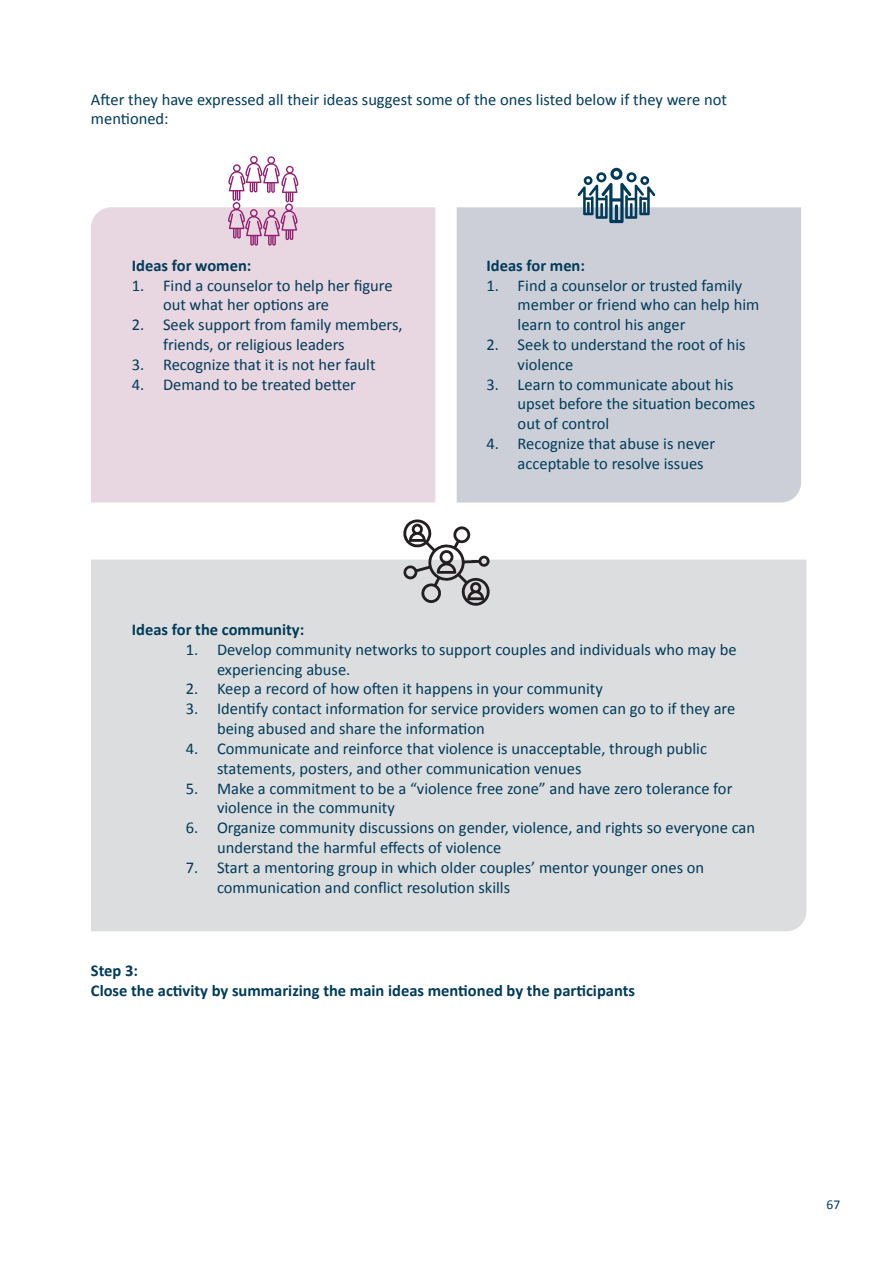
<style>
.page{position:relative;width:893px;height:1263px;background:#fff}
.page>*{position:absolute;margin:0;border:0;box-sizing:border-box;transform-origin:0 0}
.t1{font:16.5px/19.8px "Calibri";color:#013b59}
.t2{font:700 16.5px "Calibri";color:#013b59}
.t3{font:13.5px "Calibri";color:#013b59}
</style>
<div class="page">
<div style="left:91px;top:560px;width:715px;height:371px;background:#dcdddf"></div>
<div style="left:91px;top:207px;width:344px;height:295px;background:#e8d6e0"></div>
<svg style="left:227px;top:156px;width:72px;height:90px"></svg>
<div style="left:457px;top:207px;width:344px;height:295px;background:#cccfd8"></div>
<svg style="left:577px;top:168px;width:78px;height:55px"></svg>
<svg style="left:402px;top:519px;width:89px;height:88px"></svg>
<p class="t1" style="left:91px;top:88px;width:637px">After they have expressed all their ideas suggest some of the ones listed below if they were not mentioned:</p>
<p class="t2" style="left:132px;top:255px;width:121px">Ideas for women:</p>
<p class="t1" style="left:163px;top:274px;width:231px;text-indent:-31px">1. Find a counselor to help her figure out what her options are</p>
<p class="t1" style="left:163px;top:314px;width:241px;text-indent:-31px">2. Seek support from family members, friends, or religious leaders</p>
<p class="t1" style="left:132px;top:354px;width:245px">3. Recognize that it is not her fault</p>
<p class="t1" style="left:132px;top:373px;width:226px">4. Demand to be treated better</p>
<p class="t2" style="left:486px;top:255px;width:100px">Ideas for men:</p>
<p class="t1" style="left:518px;top:274px;width:243px;text-indent:-31px">1. Find a counselor or trusted family member or friend who can help him learn to control his anger</p>
<p class="t1" style="left:518px;top:334px;width:229px;text-indent:-31px">2. Seek to understand the root of his violence</p>
<p class="t1" style="left:518px;top:373px;width:239px;text-indent:-31px">3. Learn to communicate about his upset before the situation becomes out of control</p>
<p class="t1" style="left:518px;top:433px;width:199px;text-indent:-31px">4. Recognize that abuse is never acceptable to resolve issues</p>
<p class="t2" style="left:132px;top:619px;width:174px">Ideas for the community:</p>
<p class="t1" style="left:217px;top:639px;width:521px;text-indent:-31px">1. Develop community networks to support couples and individuals who may be experiencing abuse.</p>
<p class="t1" style="left:186px;top:678px;width:419px">2. Keep a record of how often it happens in your community</p>
<p class="t1" style="left:217px;top:698px;width:520px;text-indent:-31px">3. Identify contact information for service providers women can go to if they are being abused and share the information</p>
<p class="t1" style="left:217px;top:738px;width:491px;text-indent:-31px">4. Communicate and reinforce that violence is unacceptable, through public statements, posters, and other communication venues</p>
<p class="t1" style="left:217px;top:777px;width:517px;text-indent:-31px">5. Make a commitment to be a “violence free zone” and have zero tolerance for violence in the community</p>
<p class="t1" style="left:217px;top:817px;width:540px;text-indent:-31px">6. Organize community discussions on gender, violence, and rights so everyone can understand the harmful effects of violence</p>
<p class="t1" style="left:217px;top:856px;width:489px;text-indent:-31px">7. Start a mentoring group in which older couples’ mentor younger ones on communication and conflict resolution skills</p>
<p class="t2" style="left:91px;top:960px;width:49px">Step 3:</p>
<p class="t2" style="left:91px;top:980px;width:545px">Close the activity by summarizing the main ideas mentioned by the participants</p>
<p class="t3" style="left:827px;top:1196px;width:15px">67</p>
</div>
